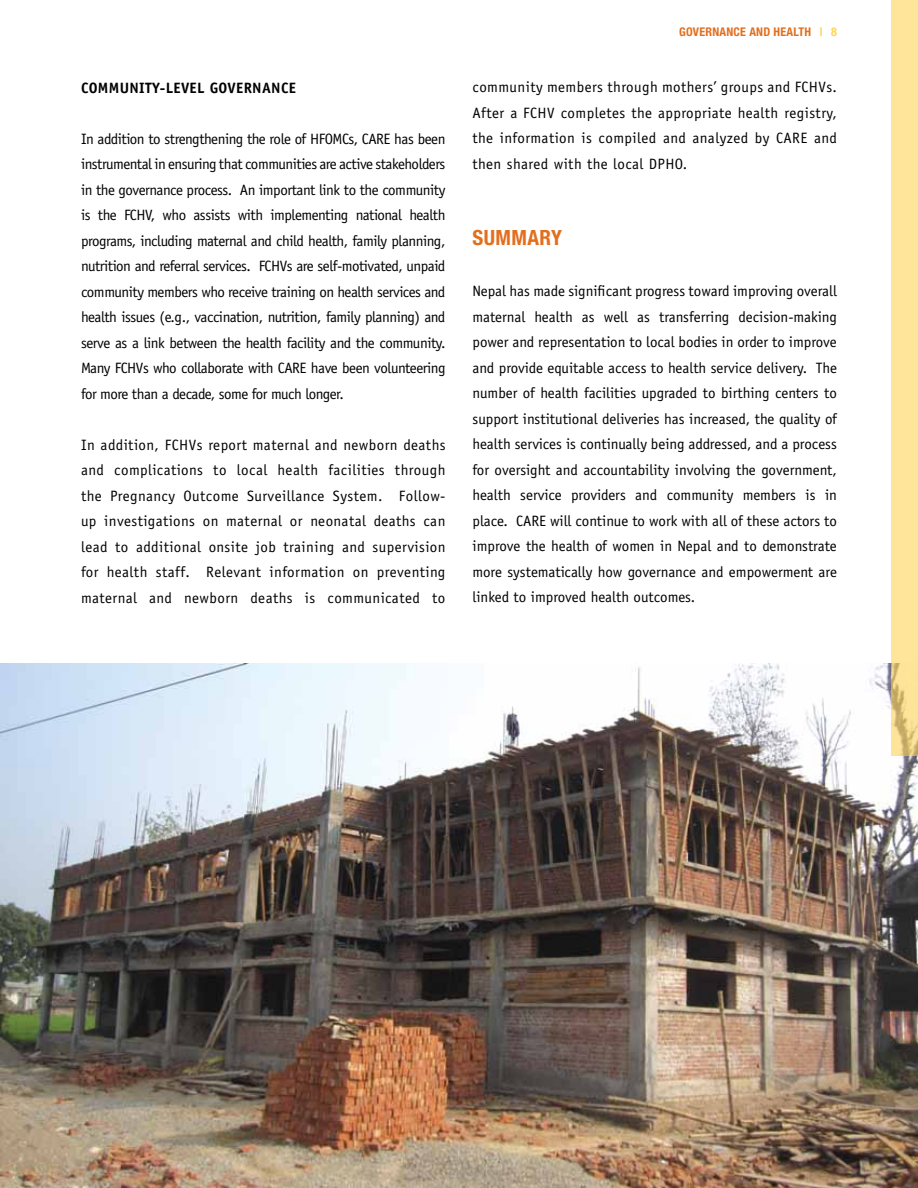
<style>
.page{position:relative;width:918px;height:1188px;background:#fff}
.page>*{position:absolute;margin:0;border:0;box-sizing:border-box;transform-origin:0 0}
.t1{font:700 condensed 21px "Helvetica Neue";letter-spacing:.02em;color:#e36f1e}
.t2{font:15px/25.5px "Officina Sans";letter-spacing:.005em;color:#000;text-align:justify}
.t3{font:700 15px "Officina Sans";letter-spacing:.02em;color:#000}
.t4{font:700 condensed 12px "Helvetica Neue";letter-spacing:.02em;color:#e36f1e}
.s1{color:#ffd457}
</style>
<div class="page">
<img style="left:0;top:663px;width:918px;height:525px">
<div style="left:891px;top:0;width:27px;height:756px;background:#ffe59a"></div>
<p class="t3" style="left:81px;top:78px;width:19px">COMM</p>
<p class="t3" style="left:120px;top:78px;width:55px">UNITY-LEVE</p>
<p class="t3" style="left:197px;top:78px;width:31px">L GOVER</p>
<p class="t3" style="left:252px;top:78px;width:37px">NANCE</p>
<p class="t2" style="left:81px;top:126px;width:366px">In addition to strengthening the role of HFOMCs, CARE has been instrumental in ensuring that communities are active stakeholders in the governance process. An important link to the community is the FCHV, who assists with implementing national health programs, including maternal and child health, family planning, nutrition and referral services. FCHVs are self-motivated, unpaid community members who receive training on health services and health issues (e.g., vaccination, nutrition, family planning) and serve as a link between the health facility and the community.<br>Many FCHVs who collaborate with CARE have been volunteering for more than a decade, some for much longer.</p>
<p class="t2" style="left:81px;top:432px;width:366px">In addition, FCHVs report maternal and newborn deaths and complications to local health facilities through the Pregnancy Outcome Surveillance System. Follow&shy;up investigations on maternal or neonatal deaths can lead to additional onsite job training and supervision for health staff. Relevant information on preventing maternal and newborn deaths is communicated to</p>
<p class="t4" style="left:679px;top:25px;width:55px">GOVERNANCE</p>
<p class="t4" style="left:749px;top:25px;width:89px">AND HEALTH <span class="s1">| 8</span></p>
<p class="t2" style="left:472px;top:74px;width:366px">community members through mothers’ groups and FCHVs.<br>After a FCHV completes the appropriate health registry, the information is compiled and analyzed by CARE and then shared with the local DPHO.</p>
<h1 class="t1" style="left:472px;top:225px;width:91px">SUMMARY</h1>
<p class="t2" style="left:472px;top:278px;width:366px">Nepal has made significant progress toward improving overall maternal health as well as transferring decision-making power and representation to local bodies in order to improve and provide equitable access to health service delivery. The number of health facilities upgraded to birthing centers to support institutional deliveries has increased, the quality of health services is continually being addressed, and a process for oversight and accountability involving the government, health service providers and community members is in place. CARE will continue to work with all of these actors to improve the health of women in Nepal and to demonstrate more systematically how governance and empowerment are linked to improved health outcomes.</p>
</div>
